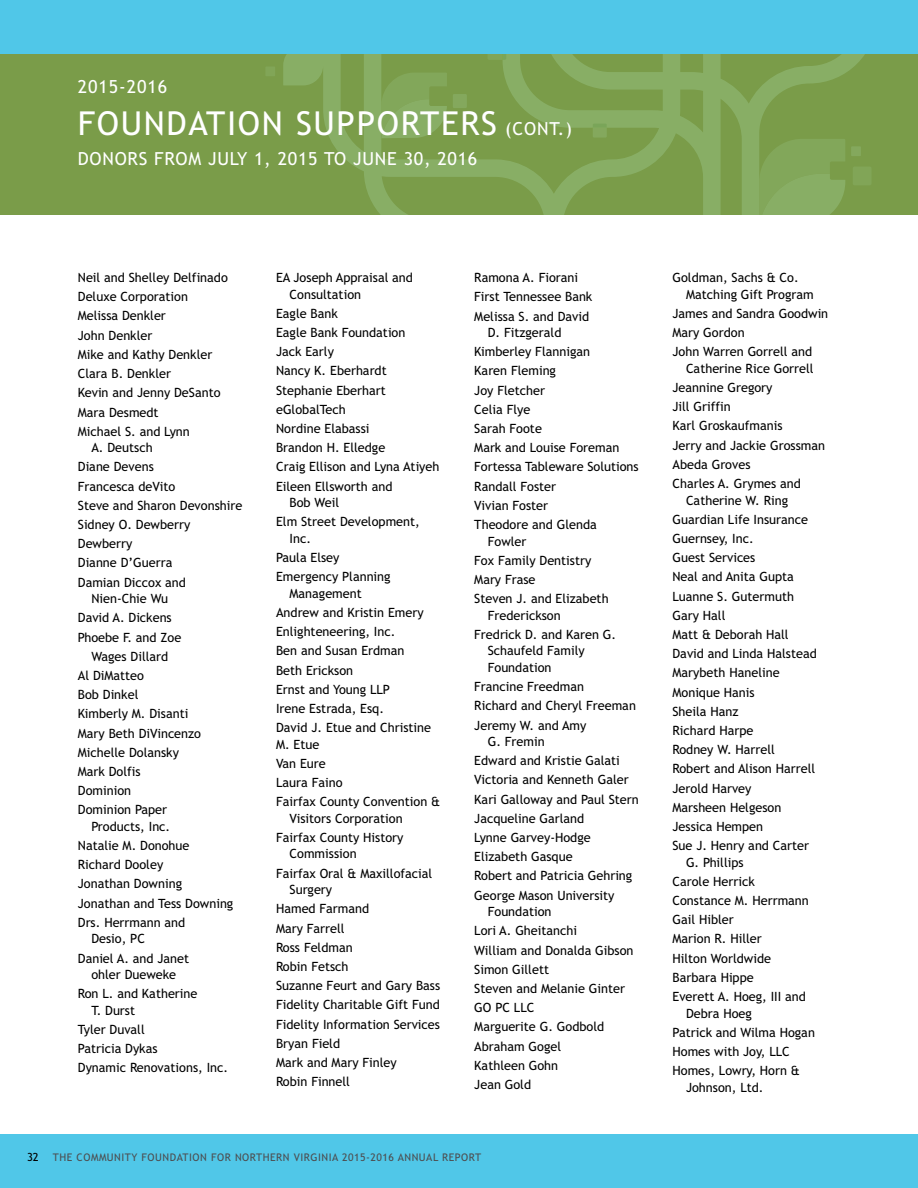
<style>
.page{position:relative;width:918px;height:1188px;background:#fff}
.page>*{position:absolute;margin:0;border:0;box-sizing:border-box;transform-origin:0 0}
.t1{font:33px "Trebuchet";letter-spacing:.05em;color:#fff}
.t2{font:18px "Trebuchet";letter-spacing:.04em;color:#fff}
.t3{font:12.75px/19.2px "Trebuchet";color:#000}
.t4{font:10.5px "Trebuchet";letter-spacing:.05em;color:#4d4d4f}
.s1{font-size:18px}
.s2{font-size:11.25px;color:#000}
</style>
<div class="page">
<div style="left:0;top:1134px;width:918px;height:54px;background:#50c7e8"></div>
<div style="left:0;top:46px;width:918px;height:169px;background:#7a9c49"></div>
<svg style="left:283px;top:54px;width:582px;height:161px"></svg>
<div style="left:453px;top:94px;width:14px;height:14px;background:#84a85d"></div>
<div style="left:851px;top:146px;width:10px;height:10px;background:#84a85d"></div>
<svg style="left:593px;top:124px;width:14px;height:14px"></svg>
<div style="left:853px;top:167px;width:19px;height:18px;background:#81a557;border-radius:2px"></div>
<div style="left:265px;top:66px;width:10px;height:10px;background:#81a557"></div>
<svg style="left:488px;top:54px;width:18px;height:6px"></svg>
<div style="left:0;top:0;width:918px;height:54px;background:#50c7e8"></div>
<h2 class="t2" style="left:78px;top:76px;width:91px">2015-2016</h2>
<h1 class="t1" style="left:78px;top:104px;width:496px">FOUNDATION SUPPORTERS <span class="s1">(CONT.)</span></h1>
<h2 class="t2" style="left:78px;top:148px;width:401px">DONORS FROM JULY 1, 2015 TO JUNE 30, 2016</h2>
<p class="t3" style="left:78px;top:268px;width:152px">Neil and Shelley Delfinado<br>Deluxe Corporation<br>Melissa Denkler<br>John Denkler<br>Mike and Kathy Denkler<br>Clara B. Denkler<br>Kevin and Jenny DeSanto<br>Mara Desmedt<br>Michael S. and Lynn</p>
<p class="t3" style="left:78px;top:438px;width:166px;text-indent:14px">A. Deutsch<br>Diane Devens<br>Francesca deVito<br>Steve and Sharon Devonshire<br>Sidney O. Dewberry<br>Dewberry<br>Dianne D’Guerra<br>Damian Diccox and</p>
<p class="t3" style="left:91px;top:589px;width:78px">Nien-Chie Wu</p>
<p class="t3" style="left:78px;top:608px;width:95px">David A. Dickens</p>
<p class="t3" style="left:78px;top:627px;width:105px">Phoebe F. and Zoe</p>
<p class="t3" style="left:91px;top:647px;width:78px">Wages Dillard</p>
<p class="t3" style="left:78px;top:666px;width:68px">Al DiMatteo</p>
<p class="t3" style="left:78px;top:685px;width:62px">Bob Dinkel</p>
<p class="t3" style="left:78px;top:704px;width:112px">Kimberly M. Disanti</p>
<p class="t3" style="left:78px;top:723px;width:125px">Mary Beth DiVincenzo</p>
<p class="t3" style="left:78px;top:743px;width:103px">Michelle Dolansky</p>
<p class="t3" style="left:78px;top:762px;width:64px">Mark Dolfis</p>
<p class="t3" style="left:78px;top:781px;width:55px">Dominion</p>
<p class="t3" style="left:78px;top:800px;width:91px">Dominion Paper</p>
<p class="t3" style="left:78px;top:817px;width:157px;text-indent:14px">Products, Inc.<br>Natalie M. Donohue<br>Richard Dooley<br>Jonathan Downing<br>Jonathan and Tess Downing<br>Drs. Herrmann and</p>
<p class="t3" style="left:78px;top:929px;width:113px;text-indent:14px">Desio, PC<br>Daniel A. and Janet</p>
<p class="t3" style="left:78px;top:965px;width:121px;text-indent:14px">ohler Dueweke<br>Ron L. and Katherine</p>
<p class="t3" style="left:78px;top:1001px;width:152px;text-indent:14px">T. Durst<br>Tyler Duvall<br>Patricia Dykas<br>Dynamic Renovations, Inc.</p>
<p class="t3" style="left:290px;top:269px;width:125px;line-height:16.5px;text-indent:-14px">EA Joseph Appraisal and<br>Consultation</p>
<p class="t3" style="left:276px;top:304px;width:165px">Eagle Bank<br>Eagle Bank Foundation<br>Jack Early<br>Nancy K. Eberhardt<br>Stephanie Eberhart eGlobalTech<br>Nordine Elabassi<br>Brandon H. Elledge<br>Craig Ellison and Lyna Atiyeh<br>Eileen Ellsworth and</p>
<p class="t3" style="left:276px;top:493px;width:145px;text-indent:14px">Bob Weil<br>Elm Street Development,</p>
<p class="t3" style="left:276px;top:529px;width:116px;text-indent:14px">Inc.<br>Paula Elsey<br>Emergency Planning</p>
<p class="t3" style="left:276px;top:584px;width:157px;text-indent:14px">Management<br>Andrew and Kristin Emery<br>Enlighteneering, Inc.<br>Ben and Susan Erdman<br>Beth Erickson<br>Ernst and Young LLP<br>Irene Estrada, Esq.<br>David J. Etue and Christine</p>
<p class="t3" style="left:276px;top:734px;width:166px">M. Etue<br>Van Eure<br>Laura Faino<br>Fairfax County Convention &amp;</p>
<p class="t3" style="left:276px;top:809px;width:129px;text-align:right">Visitors Corporation<br>Fairfax County History</p>
<p class="t3" style="left:276px;top:844px;width:158px;text-indent:14px">Commission<br>Fairfax Oral &amp; Maxillofacial</p>
<p class="t3" style="left:276px;top:880px;width:166px;text-indent:14px">Surgery<br>Hamed Farmand<br>Mary Farrell<br>Ross Feldman<br>Robin Fetsch<br>Suzanne Feurt and Gary Bass<br>Fidelity Charitable Gift Fund<br>Fidelity Information Services<br>Bryan Field<br>Mark and Mary Finley<br>Robin Finnell</p>
<p class="t3" style="left:474px;top:268px;width:120px">Ramona A. Fiorani<br>First Tennessee Bank<br>Melissa S. and David</p>
<p class="t3" style="left:474px;top:323px;width:166px;text-indent:14px">D. Fitzgerald<br>Kimberley Flannigan<br>Karen Fleming<br>Joy Fletcher<br>Celia Flye<br>Sarah Foote<br>Mark and Louise Foreman<br>Fortessa Tableware Solutions<br>Randall Foster<br>Vivian Foster<br>Theodore and Glenda</p>
<p class="t3" style="left:474px;top:531px;width:136px;text-indent:14px">Fowler<br>Fox Family Dentistry<br>Mary Frase<br>Steven J. and Elizabeth</p>
<p class="t3" style="left:474px;top:606px;width:143px;text-indent:14px">Frederickson<br>Fredrick D. and Karen G.</p>
<p class="t3" style="left:488px;top:643px;width:99px;line-height:16.5px">Schaufeld Family<br>Foundation</p>
<p class="t3" style="left:474px;top:677px;width:163px">Francine Freedman<br>Richard and Cheryl Freeman<br>Jeremy W. and Amy</p>
<p class="t3" style="left:474px;top:732px;width:166px;text-indent:14px">G. Fremin<br>Edward and Kristie Galati<br>Victoria and Kenneth Galer<br>Kari Galloway and Paul Stern<br>Jacqueline Garland<br>Lynne Garvey-Hodge<br>Elizabeth Gasque<br>Robert and Patricia Gehring<br>George Mason University</p>
<p class="t3" style="left:474px;top:902px;width:161px;text-indent:14px">Foundation<br>Lori A. Gheitanchi<br>William and Donalda Gibson<br>Simon Gillett<br>Steven and Melanie Ginter<br>GO PC LLC<br>Marguerite G. Godbold<br>Abraham Gogel<br>Kathleen Gohn<br>Jean Gold</p>
<p class="t4" style="left:27px;top:1151px;width:456px"><span class="s2">32</span> THE COMMUNITY FOUNDATION FOR NORTHERN VIRGINIA 2015-2016 ANNUAL REPORT</p>
<p class="t3" style="left:686px;top:269px;width:129px;line-height:16.5px;text-indent:-14px">Goldman, Sachs &amp; Co.<br>Matching Gift Program</p>
<p class="t3" style="left:673px;top:304px;width:157px">James and Sandra Goodwin<br>Mary Gordon<br>John Warren Gorrell and</p>
<p class="t3" style="left:673px;top:359px;width:154px;text-indent:14px">Catherine Rice Gorrell<br>Jeannine Gregory<br>Jill Griffin<br>Karl Groskaufmanis<br>Jerry and Jackie Grossman<br>Abeda Groves<br>Charles A. Grymes and</p>
<p class="t3" style="left:673px;top:490px;width:146px;text-indent:14px">Catherine W. Ring<br>Guardian Life Insurance<br>Guernsey, Inc.<br>Guest Services<br>Neal and Anita Gupta<br>Luanne S. Gutermuth<br>Gary Hall<br>Matt &amp; Deborah Hall<br>David and Linda Halstead<br>Marybeth Haneline<br>Monique Hanis<br>Sheila Hanz<br>Richard Harpe<br>Rodney W. Harrell<br>Robert and Alison Harrell<br>Jerold Harvey<br>Marsheen Helgeson<br>Jessica Hempen<br>Sue J. Henry and Carter</p>
<p class="t3" style="left:673px;top:852px;width:138px;text-indent:14px">G. Phillips<br>Carole Herrick<br>Constance M. Herrmann<br>Gail Hibler<br>Marion R. Hiller<br>Hilton Worldwide<br>Barbara Hippe<br>Everett A. Hoeg, III and</p>
<p class="t3" style="left:673px;top:1003px;width:144px;text-indent:14px">Debra Hoeg<br>Patrick and Wilma Hogan<br>Homes with Joy, LLC<br>Homes, Lowry, Horn &amp;</p>
<p class="t3" style="left:686px;top:1077px;width:79px">Johnson, Ltd.</p>
</div>
